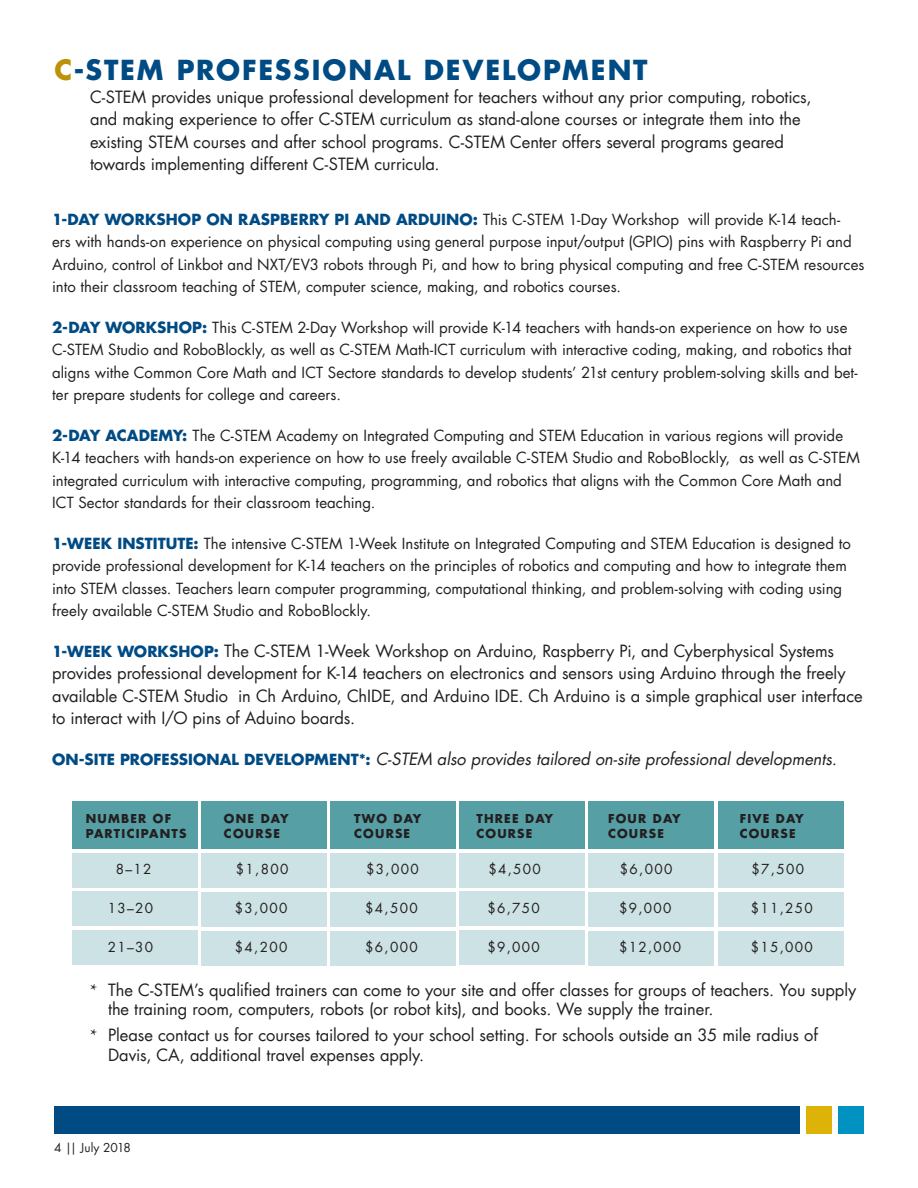
<style>
.page{position:relative;width:918px;height:1188px;background:#fff}
.page>*{position:absolute;margin:0;border:0;box-sizing:border-box;transform-origin:0 0}
.t1{font:700 27px "Futura UC Davis";letter-spacing:.07em;color:#004b84}
.paragraphs{font:16.5px/22.5px "Futura UC Davis";letter-spacing:-.005em;color:#231f20}
.t2{font:italic 16.5px "Futura UC Davis";letter-spacing:-.005em;color:#231f20}
.t3{font:15px/22.5px "Futura UC Davis";color:#231f20}
.t4{font:13.5px "Futura UC Davis";letter-spacing:.1em;color:#231f20}
.t5{font:700 12px/15px "Futura UC Davis";letter-spacing:.1em;color:#231f20}
.t6{font:500 12px "Futura UC Davis";color:#000}
.t7{font:12px "Futura UC Davis";letter-spacing:-.005em;color:#231f20}
.s1{color:#bc9306}
.s2{font-weight:700;color:#004b84}
.s3{font-weight:700;font-size:15px;color:#004b84}
.s4{font-weight:700;font-style:normal;font-size:15px;color:#004b84}
.s5{font-family:"Minion Pro";font-size:18px}
</style>
<div class="page">
<div style="left:54px;top:1106px;width:746px;height:28px;background:#004b84"></div>
<div style="left:839px;top:1106px;width:25px;height:28px;background:#0092c0"></div>
<div style="left:807px;top:1106px;width:25px;height:28px;background:#deb308"></div>
<div style="left:72px;top:931px;width:126px;height:34px;background:#cde2e4"></div>
<div style="left:72px;top:853px;width:126px;height:34px;background:#cde2e4"></div>
<div style="left:72px;top:892px;width:126px;height:34px;background:#cde2e4"></div>
<div style="left:72px;top:801px;width:126px;height:47px;background:#569fa5"></div>
<div style="left:201px;top:931px;width:126px;height:34px;background:#cde2e4"></div>
<div style="left:201px;top:853px;width:126px;height:34px;background:#cde2e4"></div>
<div style="left:201px;top:892px;width:126px;height:34px;background:#cde2e4"></div>
<div style="left:201px;top:802px;width:126px;height:47px;background:#569fa5"></div>
<div style="left:330px;top:931px;width:126px;height:34px;background:#cde2e4"></div>
<div style="left:330px;top:853px;width:126px;height:34px;background:#cde2e4"></div>
<div style="left:330px;top:892px;width:126px;height:34px;background:#cde2e4"></div>
<div style="left:330px;top:802px;width:126px;height:47px;background:#569fa5"></div>
<div style="left:459px;top:931px;width:126px;height:34px;background:#cde2e4"></div>
<div style="left:459px;top:853px;width:126px;height:34px;background:#cde2e4"></div>
<div style="left:459px;top:892px;width:126px;height:34px;background:#cde2e4"></div>
<div style="left:459px;top:801px;width:126px;height:47px;background:#569fa5"></div>
<div style="left:588px;top:931px;width:126px;height:34px;background:#cde2e4"></div>
<div style="left:588px;top:853px;width:126px;height:34px;background:#cde2e4"></div>
<div style="left:588px;top:892px;width:126px;height:34px;background:#cde2e4"></div>
<div style="left:588px;top:802px;width:126px;height:47px;background:#569fa5"></div>
<div style="left:718px;top:931px;width:126px;height:34px;background:#cde2e4"></div>
<div style="left:718px;top:853px;width:126px;height:34px;background:#cde2e4"></div>
<div style="left:718px;top:892px;width:126px;height:34px;background:#cde2e4"></div>
<div style="left:718px;top:802px;width:126px;height:47px;background:#569fa5"></div>
<p class="t1" style="left:54px;top:52px;width:595px"><span class="s1">C</span>-STEM PROFESSIONAL DEVELOPMENT</p>
<p class="paragraphs" style="left:90px;top:85px;width:723px">C-STEM provides unique professional development for teachers without any prior computing, robotics, and making experience to offer C-STEM curriculum as stand-alone courses or integrate them into the existing STEM courses and after school programs. C-STEM Center offers several programs geared towards implementing different C-STEM curricula.</p>
<p class="t3" style="left:52px;top:208px;width:814px"><span class="s2">1-DAY WORKSHOP ON RASPBERRY PI AND ARDUINO:</span> This C-STEM 1-Day Workshop will provide K-14 teach-<br>ers with hands-on experience on physical computing using general purpose input/output (GPIO) pins with Raspberry Pi and Arduino, control of Linkbot and NXT/EV3 robots through Pi, and how to bring physical computing and free C-STEM resources into their classroom teaching of STEM, computer science, making, and robotics courses.</p>
<p class="t3" style="left:52px;top:316px;width:807px"><span class="s2">2-DAY WORKSHOP:</span> This C-STEM 2-Day Workshop will provide K-14 teachers with hands-on experience on how to use C-STEM Studio and RoboBlockly, as well as C-STEM Math-ICT curriculum with interactive coding, making, and robotics that aligns withe Common Core Math and ICT Sectore standards to develop students’ 21st century problem-solving skills and bet&shy;ter prepare students for college and careers.</p>
<p class="t3" style="left:52px;top:424px;width:809px"><span class="s2">2-DAY ACADEMY:</span> The C-STEM Academy on Integrated Computing and STEM Education in various regions will provide K-14 teachers with hands-on experience on how to use freely available C-STEM Studio and RoboBlockly, as well as C-STEM integrated curriculum with interactive computing, programming, and robotics that aligns with the Common Core Math and ICT Sector standards for their classroom teaching.</p>
<p class="t3" style="left:52px;top:532px;width:800px"><span class="s2">1-WEEK INSTITUTE:</span> The intensive C-STEM 1-Week Institute on Integrated Computing and STEM Education is designed to provide professional development for K-14 teachers on the principles of robotics and computing and how to integrate them into STEM classes. Teachers learn computer programming, computational thinking, and problem-solving with coding using freely available C-STEM Studio and RoboBlockly.</p>
<p class="paragraphs" style="left:52px;top:639px;width:812px"><span class="s3">1-WEEK WORKSHOP:</span> The C-STEM 1-Week Workshop on Arduino, Raspberry Pi, and Cyberphysical Systems provides professional development for K-14 teachers on electronics and sensors using Arduino through the freely available C-STEM Studio in Ch Arduino, ChIDE, and Arduino IDE. Ch Arduino is a simple graphical user interface to interact with I/O pins of Aduino boards.</p>
<p class="t2" style="left:52px;top:748px;width:786px"><span class="s4">ON-SITE PROFESSIONAL DEVELOPMENT*:</span> C-STEM also provides tailored on-site professional developments.</p>
<p class="t5" style="left:86px;top:810px;width:87px">NUMBER OF</p>
<p class="t5" style="left:86px;top:825px;width:102px">PARTICIPANTS</p>
<p class="t4" style="left:116px;top:860px;width:37px">8–12</p>
<p class="t4" style="left:108px;top:899px;width:47px">13–20</p>
<p class="t4" style="left:108px;top:938px;width:47px">21–30</p>
<p class="paragraphs" style="left:108px;top:980px;width:750px;line-height:19.5px;text-indent:-18px"><span class="s5">*</span> The C-STEM’s qualified trainers can come to your site and offer classes for groups of teachers. You supply the training room, computers, robots (or robot kits), and books. We supply the trainer.</p>
<p class="paragraphs" style="left:108px;top:1026px;width:711px;line-height:19.5px;text-indent:-18px"><span class="s5">*</span> Please contact us for courses tailored to your school setting. For schools outside an 35 mile radius of<br>Davis, CA, additional travel expenses apply.</p>
<p class="t5" style="left:224px;top:810px;width:66px">ONE DAY<br>COURSE</p>
<p class="t4" style="left:236px;top:860px;width:54px">$1,800</p>
<p class="t4" style="left:235px;top:899px;width:54px">$3,000</p>
<p class="t4" style="left:235px;top:938px;width:54px">$4,200</p>
<p class="t5" style="left:354px;top:810px;width:69px">TWO DAY<br>COURSE</p>
<p class="t4" style="left:366px;top:860px;width:54px">$3,000</p>
<p class="t4" style="left:365px;top:899px;width:54px">$4,500</p>
<p class="t4" style="left:365px;top:938px;width:54px">$6,000</p>
<p class="t5" style="left:608px;top:810px;width:74px">FOUR DAY<br>COURSE</p>
<p class="t4" style="left:620px;top:860px;width:54px">$6,000</p>
<p class="t4" style="left:619px;top:899px;width:54px">$9,000</p>
<p class="t4" style="left:619px;top:938px;width:64px">$12,000</p>
<p class="t5" style="left:476px;top:810px;width:78px">THREE DAY</p>
<p class="t5" style="left:476px;top:825px;width:58px">COURSE</p>
<p class="t4" style="left:488px;top:860px;width:54px">$4,500</p>
<p class="t4" style="left:487px;top:899px;width:54px">$6,750</p>
<p class="t4" style="left:487px;top:938px;width:54px">$9,000</p>
<p class="t5" style="left:740px;top:810px;width:66px">FIVE DAY<br>COURSE</p>
<p class="t4" style="left:752px;top:860px;width:54px">$7,500</p>
<p class="t4" style="left:751px;top:899px;width:64px">$11,250</p>
<p class="t4" style="left:751px;top:938px;width:64px">$15,000</p>
<p class="t7" style="left:54px;top:1140px;width:79px">4 || July 2018</p>
<p class="t6" style="left:54px;top:1142px;width:118px">4 || December 2016</p>
</div>
